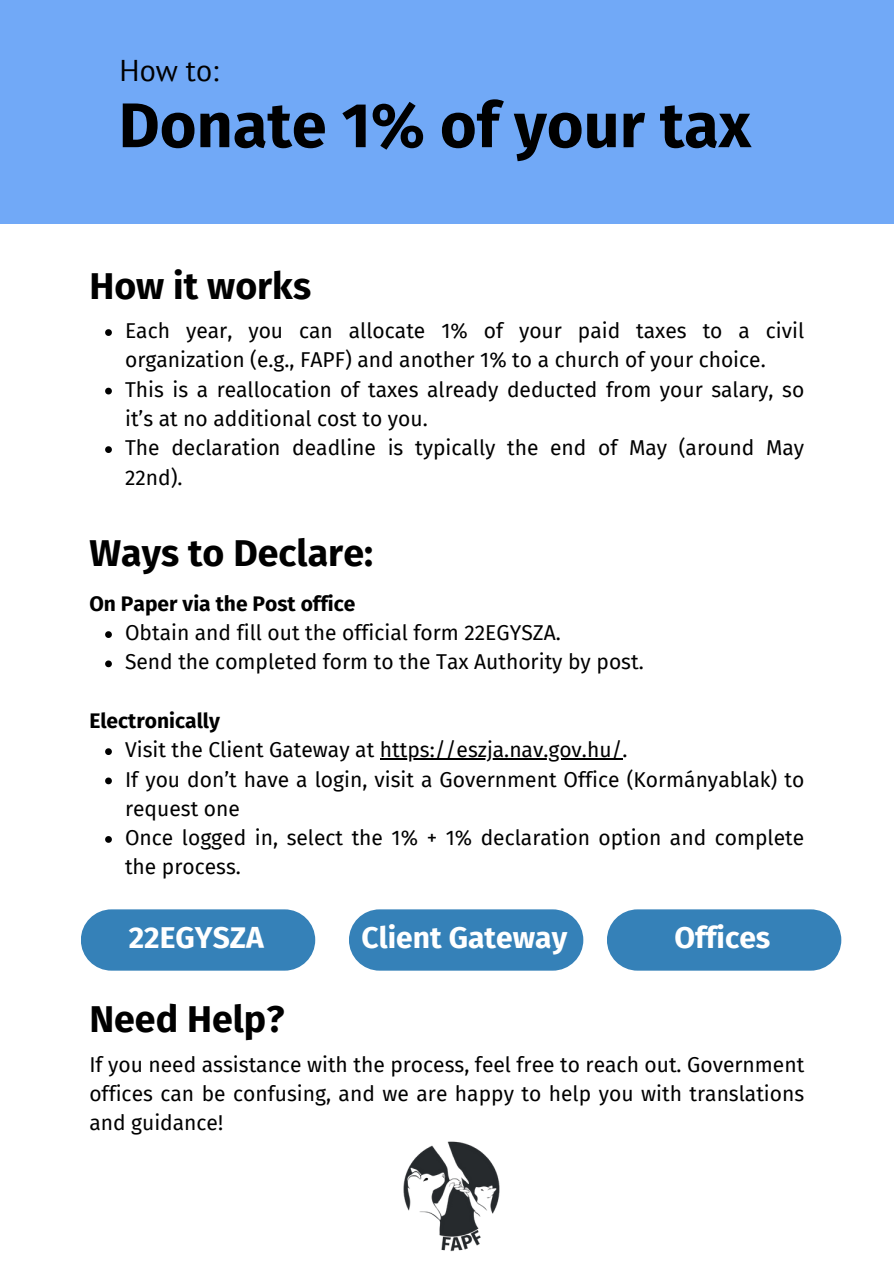
<style>
.page{position:relative;width:894px;height:1264px;background:#fff}
.page>*{position:absolute;margin:0;border:0;box-sizing:border-box;transform-origin:0 0}
.t1{font:700 63px "Fira Sans";color:#000}
.t2{font:700 37.5px "Fira Sans";color:#000}
.t3{font:700 30px "Fira Sans";color:#fff}
.t4{font:30px "PT Sans";color:#000}
.t5{font:21px/29.2px "Fira Sans";color:#000}
.t6{font:700 21px "Fira Sans";color:#000}
</style>
<div class="page">
<div style="left:0;top:0;width:893px;height:223px;background:#71a9f7"></div>
<img style="left:403px;top:1141px;width:97px;height:111px">
<svg style="left:105px;top:329px;width:7px;height:7px"></svg>
<svg style="left:105px;top:388px;width:7px;height:6px"></svg>
<svg style="left:105px;top:446px;width:7px;height:7px"></svg>
<svg style="left:105px;top:631px;width:7px;height:7px"></svg>
<svg style="left:105px;top:660px;width:7px;height:7px"></svg>
<svg style="left:105px;top:748px;width:7px;height:7px"></svg>
<hr style="left:380px;top:758px;width:242px;height:1px;background:#000">
<svg style="left:105px;top:777px;width:7px;height:7px"></svg>
<svg style="left:105px;top:836px;width:7px;height:6px"></svg>
<div style="left:349px;top:909px;width:234px;height:61px;background:#3581b8;border-radius:31px"></div>
<div style="left:606px;top:909px;width:235px;height:61px;background:#3581b8;border-radius:31px"></div>
<div style="left:81px;top:909px;width:234px;height:61px;background:#3581b8;border-radius:31px"></div>
<h1 class="t4" style="left:119px;top:51px;width:101px">How to:</h1>
<h2 class="t1" style="left:119px;top:88px;width:633px">Donate 1% of your tax</h2>
<p class="t2" style="left:89px;top:264px;width:223px">How it works</p>
<p class="t5" style="left:125px;top:316px;width:680px">Each year, you can allocate 1% of your paid taxes to a civil organization (e.g., FAPF) and another 1% to a church of your choice.</p>
<p class="t5" style="left:125px;top:375px;width:680px">This is a reallocation of taxes already deducted from your salary, so it’s at no additional cost to you.</p>
<h2 class="t5" style="left:125px;top:433px;width:680px">The declaration deadline is typically the end of May (around May<br>22nd).</h2>
<h6 class="t2" style="left:89px;top:531px;width:285px">Ways to Declare:</h6>
<p class="t6" style="left:89px;top:591px;width:267px">On Paper via the Post office</p>
<p class="t5" style="left:125px;top:618px;width:437px">Obtain and fill out the official form 22EGYSZA.</p>
<h6 class="t5" style="left:125px;top:647px;width:520px">Send the completed form to the Tax Authority by post.</h6>
<p class="t6" style="left:89px;top:708px;width:132px">Electronically</p>
<p class="t5" style="left:125px;top:735px;width:504px">Visit the Client Gateway at https://eszja.nav.gov.hu/.</p>
<p class="t5" style="left:125px;top:764px;width:680px">If you don’t have a login, visit a Government Office (Kormányablak) to</p>
<h3 class="t5" style="left:125px;top:794px;width:680px">request one<br>Once logged in, select the 1% + 1% declaration option and complete</h3>
<h4 class="t5" style="left:125px;top:852px;width:117px">the process.</h4>
<h3 class="t3" style="left:129px;top:920px;width:137px">22EGYSZA</h3>
<h4 class="t3" style="left:361px;top:920px;width:207px">Client Gateway</h4>
<h2 class="t3" style="left:674px;top:920px;width:97px">Offices</h2>
<p class="t2" style="left:89px;top:997px;width:196px">Need Help?</p>
<p class="t5" style="left:89px;top:1050px;width:716px;text-align:justify">If you need assistance with the process, feel free to reach out. Government offices can be confusing, and we are happy to help you with translations and guidance!</p>
</div>
